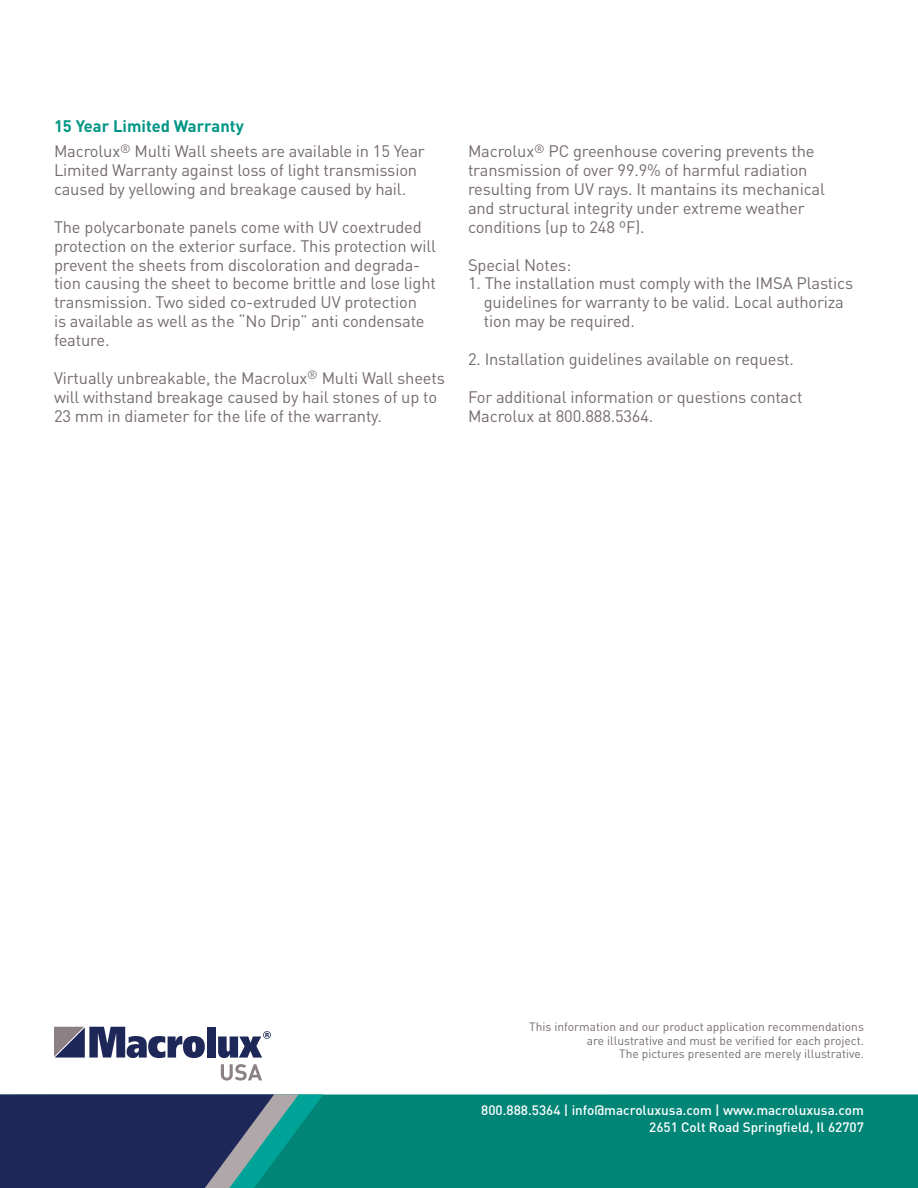
<style>
.page{position:relative;width:918px;height:1188px;background:#fff}
.page>*{position:absolute;margin:0;border:0;box-sizing:border-box;transform-origin:0 0}
.t1{font:16.5px/18.9px "DIN Pro";letter-spacing:-.01em;color:#756b6e}
.t2{font:700 16.5px "DIN Pro";color:#009585}
.t3{font:500 13.5px/16.2px "DIN Pro";color:#fff;text-align:right}
.t4{font:12px/13.5px "DIN Pro";color:#756b6e;text-align:right}
</style>
<div class="page">
<div style="left:323px;top:1094px;width:595px;height:94px;background:#008576"></div>
<svg style="left:0;top:1094px;width:323px;height:94px"></svg>
<div style="left:207px;top:1027px;width:8px;height:31px;background:#1d2758"></div>
<svg style="left:218px;top:1031px;width:53px;height:27px"></svg>
<svg style="left:54px;top:1027px;width:151px;height:31px"></svg>
<svg style="left:221px;top:1064px;width:41px;height:17px"></svg>
<p class="t2" style="left:54px;top:115px;width:191px">15 Year Limited Warranty</p>
<p class="t1" style="left:54px;top:141px;width:372px">Macrolux<sup>®</sup> Multi Wall sheets are available in 15 Year<br>Limited Warranty against loss of light transmission caused by yellowing and breakage caused by hail.</p>
<p class="t1" style="left:54px;top:217px;width:384px">The polycarbonate panels come with UV coextruded protection on the exterior surface. This protection will prevent the sheets from discoloration and degrada&shy;tion causing the sheet to become brittle and lose light transmission. Two sided co-extruded UV protection<br>is available as well as the “No Drip” anti condensate feature.</p>
<p class="t1" style="left:54px;top:368px;width:393px">Virtually unbreakable, the Macrolux<sup>®</sup> Multi Wall sheets will withstand breakage caused by hail stones of up to<br>23 mm in diameter for the life of the warranty.</p>
<p class="t1" style="left:468px;top:141px;width:358px">Macrolux<sup>®</sup> PC greenhouse covering prevents the transmission of over 99.9% of harmful radiation resulting from UV rays. It mantains its mechanical and structural integrity under extreme weather conditions (up to 248 ºF).</p>
<p class="t1" style="left:468px;top:254px;width:105px">Special Notes:</p>
<p class="t1" style="left:484px;top:273px;width:371px;text-indent:-16px">1. The installation must comply with the IMSA Plastics guidelines for warranty to be valid. Local authoriza tion may be required.</p>
<p class="t1" style="left:468px;top:349px;width:328px">2. Installation guidelines available on request.</p>
<p class="t1" style="left:468px;top:387px;width:336px">For additional information or questions contact<br>Macrolux at 800.888.5364.</p>
<p class="t4" style="left:529px;top:1020px;width:336px">This information and our product application recommendations are illustrative and must be verified for each project.<br>The pictures presented are merely illustrative.</p>
<p class="t3" style="left:481px;top:1102px;width:384px">800.888.5364 | info@macroluxusa.com | www.macroluxusa.com<br>2651 Colt Road Springfield, Il 62707</p>
</div>
